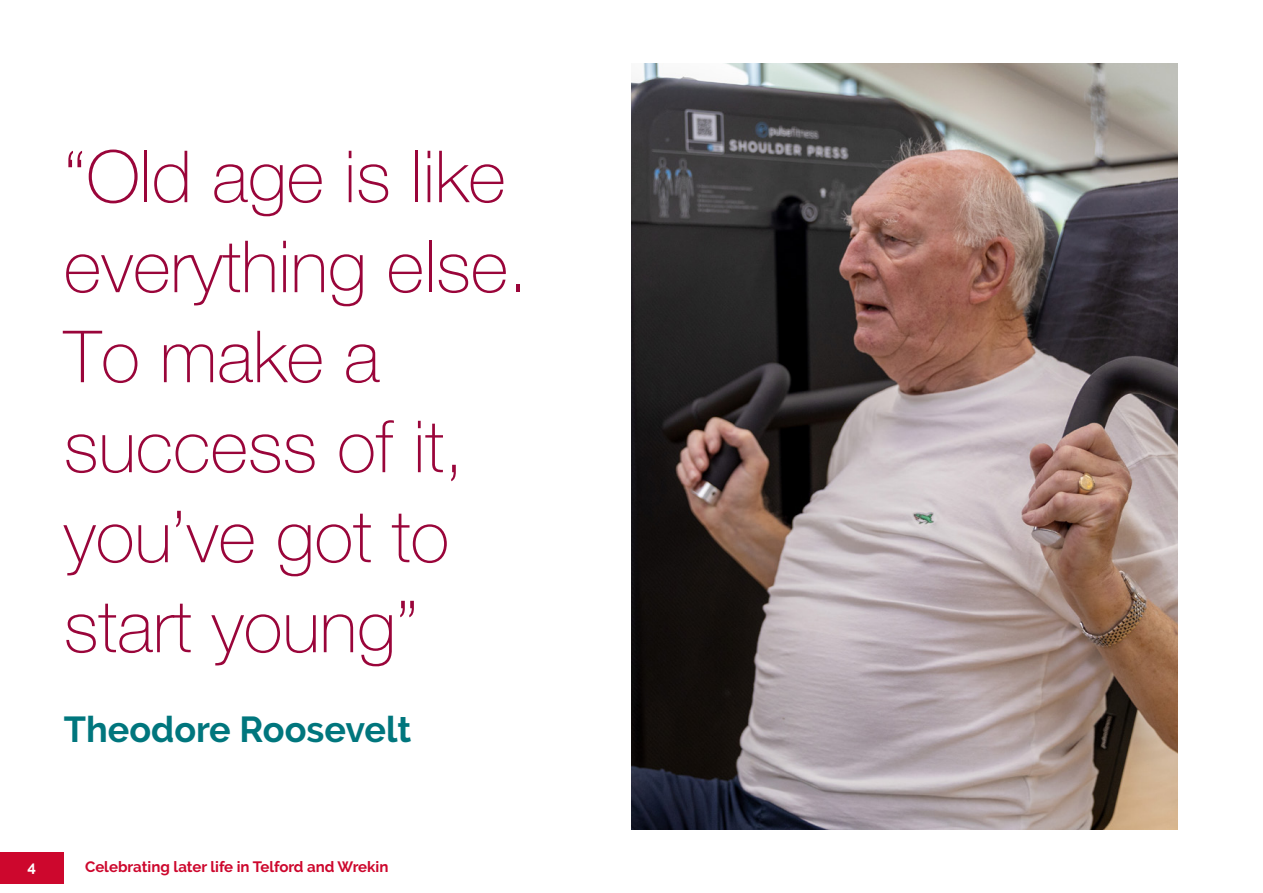
<style>
.page{position:relative;width:1263px;height:893px;background:#fff}
.page>*{position:absolute;margin:0;border:0;box-sizing:border-box;transform-origin:0 0}
.TWC_Cover_title{font:100 72px/90px "Helvetica Neue LT Std";color:#9a053a}
.TWC_Quote{font:700 36px "Raleway";color:#00767d}
.t1{font:700 15px "Raleway";color:#cd072d}
.t2{font:700 15px "Raleway";color:#fff}
</style>
<div class="page">
<div style="left:0;top:852px;width:64px;height:32px;background:#cd072d"></div>
<img style="left:631px;top:64px;width:547px;height:765px">
<h1 class="TWC_Cover_title" style="left:64px;top:131px;width:466px">“Old age is like everything else.</h1>
<h1 class="TWC_Cover_title" style="left:64px;top:311px;width:402px">To make a success of it, you’ve got to</h1>
<h1 class="TWC_Cover_title" style="left:64px;top:581px;width:356px">start young”</h1>
<p class="TWC_Quote" style="left:64px;top:709px;width:349px">Theodore Roosevelt</p>
<p class="t2" style="left:28px;top:858px;width:10px">4</p>
<p class="t1" style="left:85px;top:858px;width:305px">Celebrating later life in Telford and Wrekin</p>
</div>
